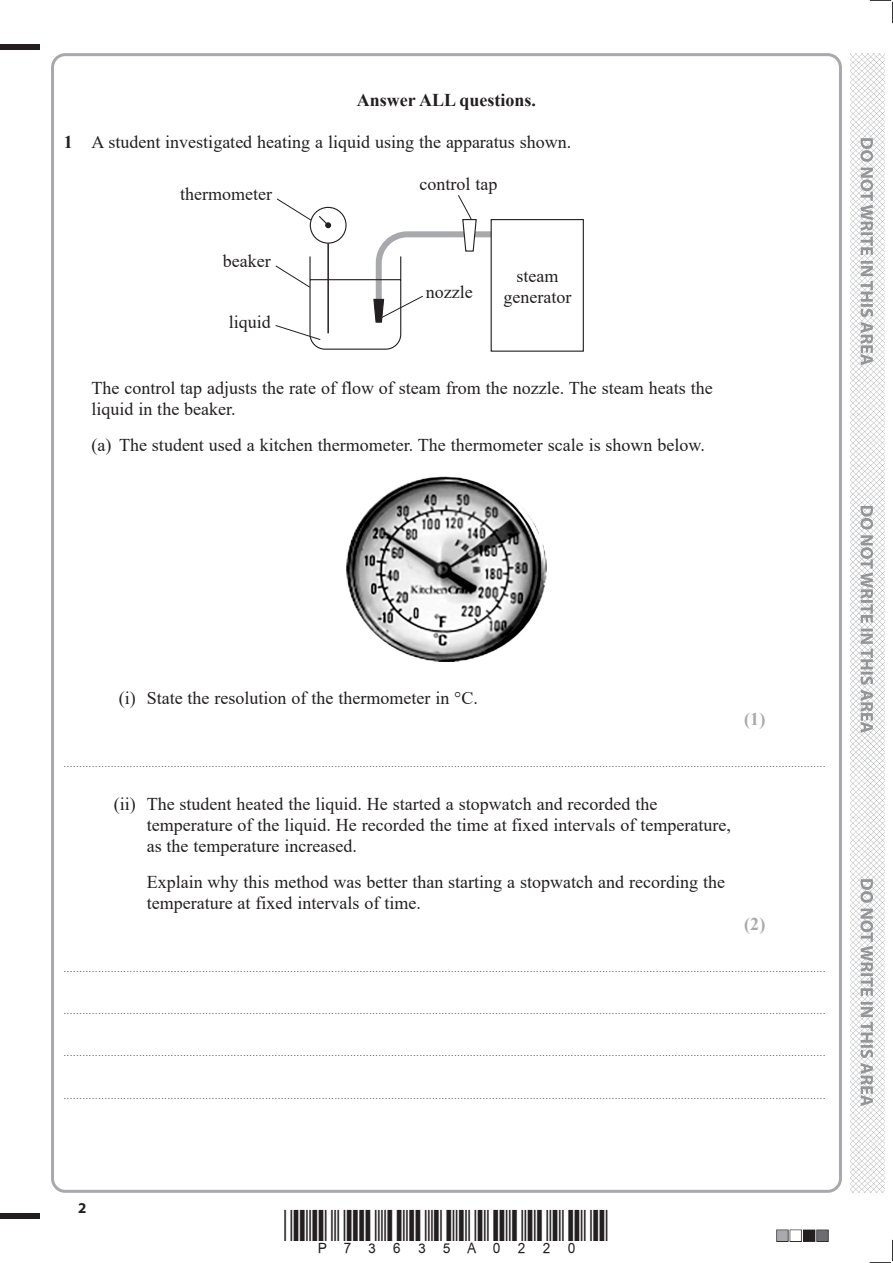
<style>
.page{position:relative;width:893px;height:1263px;background:#fff}
.page>*{position:absolute;margin:0;border:0;box-sizing:border-box;transform-origin:0 0}
.t1{font:18px/21px "Times New Roman";color:#231f20}
.t2{font:700 18px "Times New Roman";color:#231f20}
.t3{font:700 18px "Times New Roman";color:#a8a9ad}
.t4{font:700 15px "Myriad Pro";color:#231f20}
.t5{font:9px "Times New Roman";color:#231f20}
.s1{font-weight:700}
</style>
<div class="page">
<div style="left:0;top:44px;width:40px;height:5px;background:#231f20"></div>
<div style="left:0;top:1214px;width:40px;height:5px;background:#231f20"></div>
<svg style="left:870px;top:0;width:23px;height:23px"></svg>
<svg style="left:870px;top:1240px;width:23px;height:23px"></svg>
<img style="left:850px;top:53px;width:34px;height:1140px">
<svg style="left:860px;top:138px;width:13px;height:968px"></svg>
<svg style="left:275px;top:195px;width:309px;height:157px"></svg>
<img style="left:347px;top:476px;width:199px;height:186px">
<h1 class="t2" style="left:357px;top:87px;width:181px">Answer ALL questions.</h1>
<h1 class="t1" style="left:64px;top:131px;width:509px"><span class="s1">1</span> A student investigated heating a liquid using the apparatus shown.</h1>
<h1 class="t1" style="left:180px;top:183px;width:93px">thermometer</h1>
<h1 class="t1" style="left:419px;top:173px;width:79px">control tap</h1>
<h1 class="t1" style="left:223px;top:250px;width:49px">beaker</h1>
<h1 class="t1" style="left:229px;top:311px;width:44px">liquid</h1>
<h1 class="t1" style="left:426px;top:281px;width:48px">nozzle</h1>
<h1 class="t1" style="left:503px;top:265px;width:69px;text-align:center">steam generator</h1>
<h1 class="t1" style="left:91px;top:377px;width:623px">The control tap adjusts the rate of flow of steam from the nozzle. The steam heats the liquid in the beaker.</h1>
<h1 class="t1" style="left:91px;top:434px;width:615px">(a) The student used a kitchen thermometer. The thermometer scale is shown below.</h1>
<h1 class="t1" style="left:119px;top:687px;width:361px">(i) State the resolution of the thermometer in C.</h1>
<h1 class="t3" style="left:744px;top:706px;width:23px">(1)</h1>
<p class="t5" style="left:64px;top:758px;width:763px">..................................................................................................................................................................................................................................................</p>
<h1 class="t1" style="left:147px;top:792px;width:586px;text-indent:-33px">(ii) The student heated the liquid. He started a stopwatch and recorded the temperature of the liquid. He recorded the time at fixed intervals of temperature, as the temperature increased.</h1>
<h1 class="t1" style="left:147px;top:870px;width:580px">Explain why this method was better than starting a stopwatch and recording the temperature at fixed intervals of time.</h1>
<h1 class="t3" style="left:744px;top:910px;width:23px">(2)</h1>
<p class="t5" style="left:64px;top:962px;width:763px">..................................................................................................................................................................................................................................................</p>
<p class="t5" style="left:64px;top:1005px;width:763px">..................................................................................................................................................................................................................................................</p>
<p class="t5" style="left:64px;top:1047px;width:763px">..................................................................................................................................................................................................................................................</p>
<p class="t5" style="left:64px;top:1089px;width:763px">..................................................................................................................................................................................................................................................</p>
<h2 class="t4" style="left:78px;top:1198px;width:10px">2</h2>
</div>
